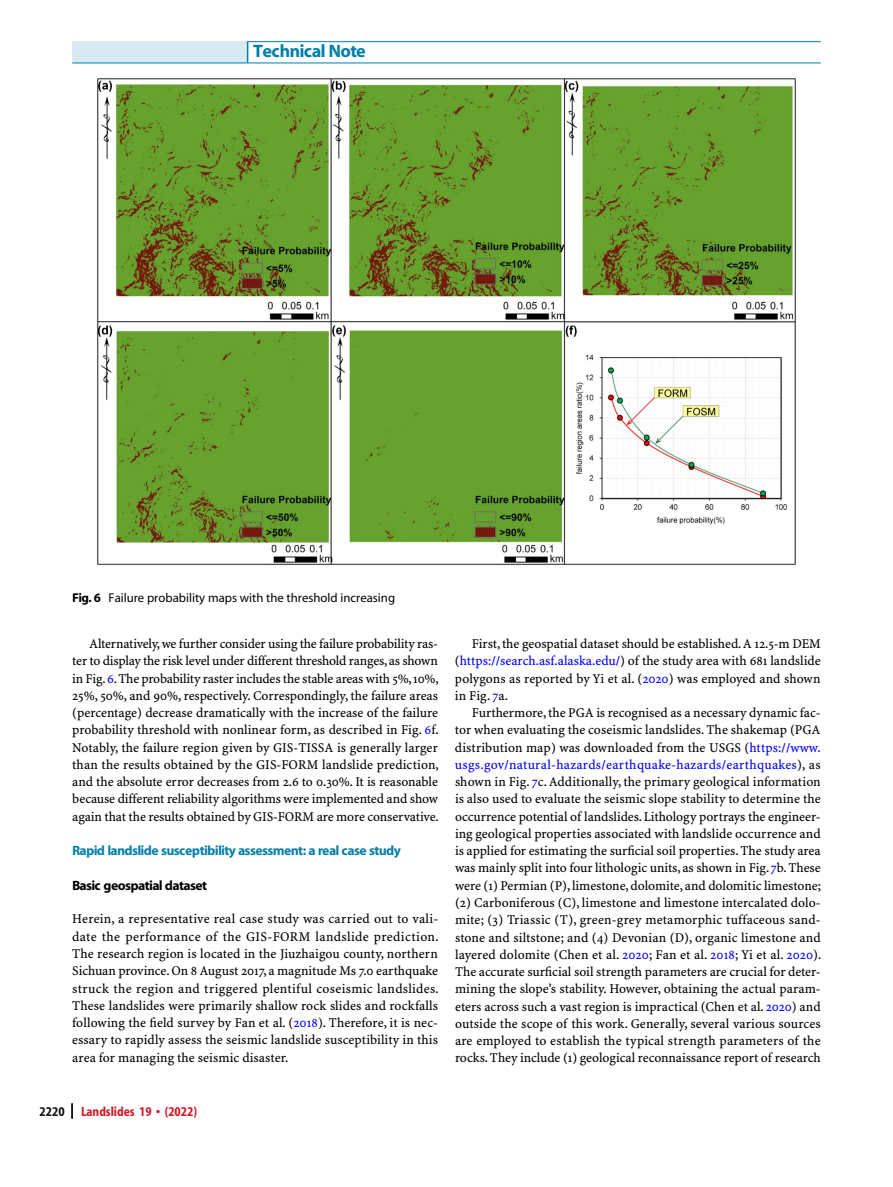
<style>
.page{position:relative;width:893px;height:1187px;background:#fff}
.page>*{position:absolute;margin:0;border:0;box-sizing:border-box;transform-origin:0 0}
.t1{font:700 18px "S Myriad";color:#007faa}
.t2{font:13.5px/17.2px "S Minion Plus";letter-spacing:-.005em;color:#000;text-align:justify}
.t3{font:700 13.5px "S Myriad";color:#007faa}
.t4{font:13.5px "Adv TT152 d 38 d 7.B";color:#d11a29}
.t5{font:700 13.5px "S Myriad";color:#000}
.t6{font:12.75px "S Myriad Regular 2";color:#000}
.s1{font-family:"S Myriad";font-weight:700}
.s2{color:#00f}
.s3{font-family:"Adv TT152 d 38 d 7.B2";color:#131413}
.s4{font-family:"Adv P0005"}
</style>
<div class="page">
<div style="left:72px;top:42px;width:176px;height:21px;background:#daeaf3"></div>
<svg style="left:247px;top:42px;width:1px;height:21px"></svg>
<hr style="left:72px;top:63px;width:176px;height:1px;background:#007faa">
<hr style="left:247px;top:41px;width:574px;height:1px;background:#007faa">
<hr style="left:248px;top:63px;width:573px;height:1px;background:#007faa">
<img style="left:97px;top:78px;width:699px;height:487px">
<svg style="left:72px;top:1103px;width:1px;height:15px"></svg>
<h1 class="t1" style="left:254px;top:42px;width:113px">Technical Note</h1>
<p class="t6" style="left:72px;top:591px;width:324px"><span class="s1">Fig. 6</span> Failure probability maps with the threshold increasing</p>
<p class="t2" style="left:72px;top:635px;width:368px;text-indent:17px">Alternatively, we further consider using the failure probability ras&shy;ter to display the risk level under different threshold ranges, as shown in Fig.<span class="s2">6</span>. The probability raster includes the stable areas with 5%, 10%, 25%, 50%, and 90%, respectively. Correspondingly, the failure areas (percentage) decrease dramatically with the increase of the failure probability threshold with nonlinear form, as described in Fig. <span class="s2">6</span>f.<br>Notably, the failure region given by GIS-TISSA is generally larger than the results obtained by the GIS-FORM landslide prediction, and the absolute error decreases from 2.6 to 0.30%. It is reasonable because different reliability algorithms were implemented and show again that the results obtained by GIS-FORM are more conservative.</p>
<p class="t3" style="left:72px;top:843px;width:329px">Rapid landslide susceptibility assessment: a real case study</p>
<p class="t5" style="left:72px;top:878px;width:136px">Basic geospatial dataset</p>
<p class="t2" style="left:72px;top:910px;width:368px">Herein, a representative real case study was carried out to vali&shy;date the performance of the GIS-FORM landslide prediction.<br>The research region is located in the Jiuzhaigou county, northern Sichuan province. On 8 August 2017, a magnitude Ms 7.0 earthquake struck the region and triggered plentiful coseismic landslides.<br>These landslides were primarily shallow rock slides and rockfalls following the field survey by Fan et al. (<span class="s2">2018</span>). Therefore, it is nec&shy;essary to rapidly assess the seismic landslide susceptibility in this area for managing the seismic disaster.</p>
<p class="t4" style="left:39px;top:1106px;width:159px"><span class="s3">2220</span> Landslides 19 <span class="s4">&amp;</span> (2022)</p>
<p class="t2" style="left:455px;top:635px;width:367px;text-indent:17px">First, the geospatial dataset should be established. A 12.5-m DEM (<span class="s2">https://search.asf.alaska.edu/</span>) of the study area with 681 landslide polygons as reported by Yi et al. (<span class="s2">2020</span>) was employed and shown in Fig. <span class="s2">7</span>a.</p>
<p class="t2" style="left:455px;top:704px;width:368px;text-indent:17px">Furthermore, the PGA is recognised as a necessary dynamic fac&shy;tor when evaluating the coseismic landslides. The shakemap (PGA distribution map) was downloaded from the USGS (<span class="s2">https://www. usgs.gov/natural-hazards/earthquake-hazards/earthquakes</span>), as shown in Fig. <span class="s2">7</span>c. Additionally, the primary geological information is also used to evaluate the seismic slope stability to determine the occurrence potential of landslides. Lithology portrays the engineer&shy;ing geological properties associated with landslide occurrence and is applied for estimating the surficial soil properties. The study area was mainly split into four lithologic units, as shown in Fig. <span class="s2">7</span>b. These were (1) Permian (P), limestone, dolomite, and dolomitic limestone; (2) Carboniferous (C), limestone and limestone intercalated dolo&shy;mite; (3) Triassic (T), green-grey metamorphic tuffaceous sand&shy;stone and siltstone; and (4) Devonian (D), organic limestone and layered dolomite (Chen et al. <span class="s2">2020</span>; Fan et al. <span class="s2">2018</span>; Yi et al. <span class="s2">2020</span>).<br>The accurate surficial soil strength parameters are crucial for deter&shy;mining the slope’s stability. However, obtaining the actual param&shy;eters across such a vast region is impractical (Chen et al. <span class="s2">2020</span>) and outside the scope of this work. Generally, several various sources are employed to establish the typical strength parameters of the rocks. They include (1) geological reconnaissance report of research</p>
</div>
